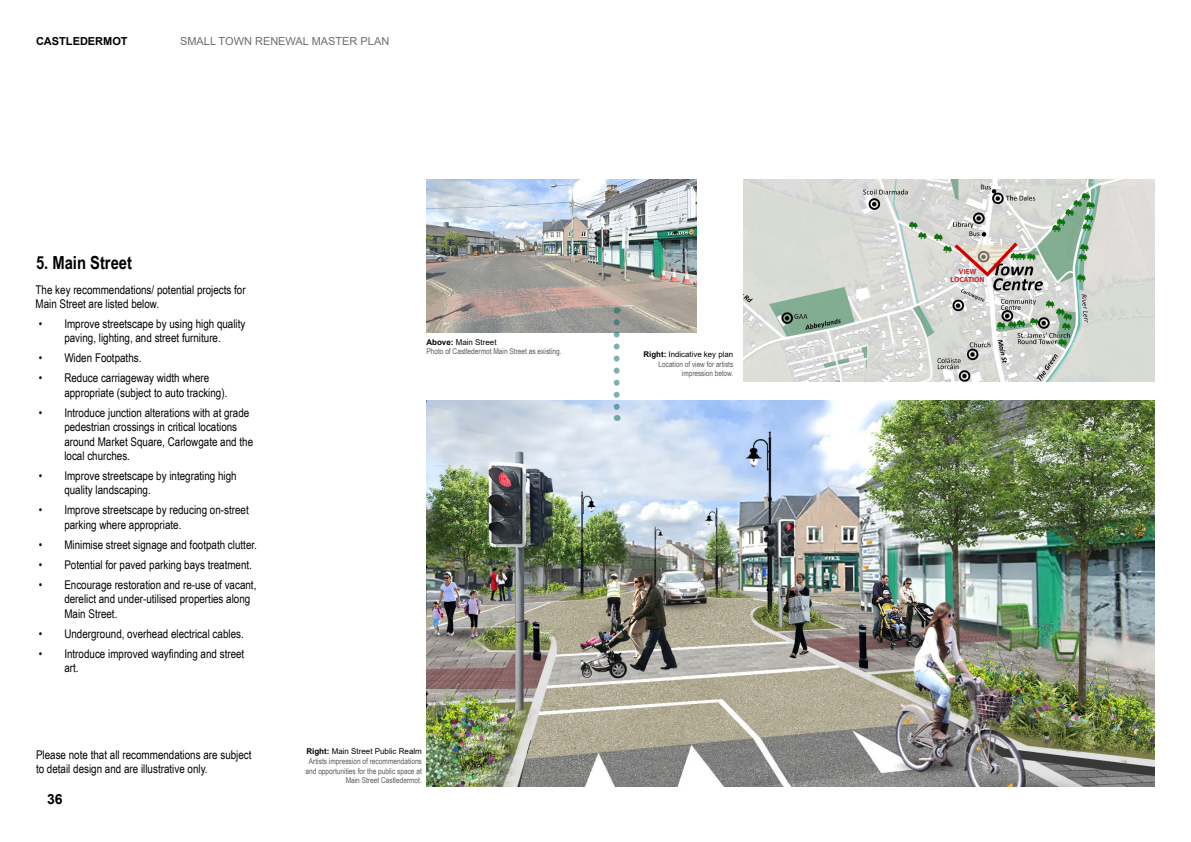
<style>
.page{position:relative;width:1191px;height:842px;background:#fff}
.page>*{position:absolute;margin:0;border:0;box-sizing:border-box;transform-origin:0 0}
.Heading_2{font:700 18px "Arial Narrow";color:#000}
.t1{font:700 14px "Arial";color:#000}
.t2{font:12px/14.4px "Arial Narrow";color:#000}
.t3{font:11px "Arial";color:#6d6e71}
.t4{font:700 11px "Arial";color:#000}
.t5{font:8px/9.6px "Arial Narrow";color:#58595b;text-align:right}
.t6{font:8px "Arial";color:#000}
.t7{font:7.9px/9.4px "Arial Narrow";color:#58595b;text-align:right}
.t8{font:7.9px "Arial";color:#000}
.t9{font:700 7.4px/8.2px "Myriad Pro";color:#cf2027;text-align:center}
.s1{font-weight:700}
</style>
<div class="page">
<img style="left:427px;top:179px;width:270px;height:154px">
<img style="left:743px;top:179px;width:412px;height:203px">
<svg style="left:951px;top:239px;width:70px;height:40px;background:#ceb9b3"></svg>
<img style="left:426px;top:400px;width:729px;height:386px">
<svg style="left:613px;top:322px;width:6px;height:99px"></svg>
<p class="t4" style="left:36px;top:33px;width:93px">CASTLEDERMOT</p>
<p class="t3" style="left:180px;top:33px;width:211px">SMALL TOWN RENEWAL MASTER PLAN</p>
<p class="Heading_2" style="left:36px;top:249px;width:97px">5. Main Street</p>
<p class="t2" style="left:36px;top:282px;width:212px">The key recommendations/ potential projects for<br>Main Street are listed below.</p>
<p class="t2" style="left:39px;top:316px;width:208px;text-align:center">• Improve streetscape by using high quality paving, lighting, and street furniture.</p>
<p class="t2" style="left:39px;top:350px;width:104px">• Widen Footpaths.</p>
<p class="t2" style="left:64px;top:370px;width:164px;text-indent:-26px">• Reduce carriageway width where appropriate (subject to auto tracking).</p>
<p class="t2" style="left:64px;top:405px;width:190px;text-indent:-26px">• Introduce junction alterations with at grade pedestrian crossings in critical locations around Market Square, Carlowgate and the local churches.</p>
<p class="t2" style="left:64px;top:468px;width:174px;text-indent:-26px">• Improve streetscape by integrating high quality landscaping.</p>
<p class="t2" style="left:64px;top:503px;width:186px;text-indent:-26px">• Improve streetscape by reducing on-street parking where appropriate.</p>
<p class="t2" style="left:39px;top:537px;width:220px">• Minimise street signage and footpath clutter.</p>
<p class="t2" style="left:39px;top:557px;width:215px">• Potential for paved parking bays treatment.</p>
<p class="t2" style="left:64px;top:577px;width:194px;text-indent:-26px">• Encourage restoration and re-use of vacant, derelict and under-utilised properties along<br>Main Street.</p>
<p class="t2" style="left:39px;top:626px;width:206px">• Underground, overhead electrical cables.</p>
<p class="t2" style="left:64px;top:646px;width:181px;text-indent:-26px">• Introduce improved wayfinding and street art.</p>
<p class="t2" style="left:36px;top:747px;width:217px">Please note that all recommendations are subject to detail design and are illustrative only.</p>
<p class="t1" style="left:47px;top:789px;width:17px">36</p>
<p class="t6" style="left:426px;top:336px;width:72px"><span class="s1">Above:</span> Main Street</p>
<p class="t5" style="left:426px;top:346px;width:137px">Photo of Castledermot Main Street as existing.</p>
<p class="t6" style="left:306px;top:746px;width:117px"><span class="s1">Right:</span> Main Street Public Realm</p>
<p class="t5" style="left:305px;top:756px;width:118px">Artists impression of recommendations and opportunities for the public space at<br>Main Street Castledermot.</p>
<p class="t8" style="left:643px;top:349px;width:91px"><span class="s1">Right:</span> Indicative key plan</p>
<p class="t7" style="left:658px;top:359px;width:76px">Location of view for artists impression below.</p>
<p class="t9" style="left:950px;top:267px;width:36px">VIEW<br>LOCATION</p>
</div>
